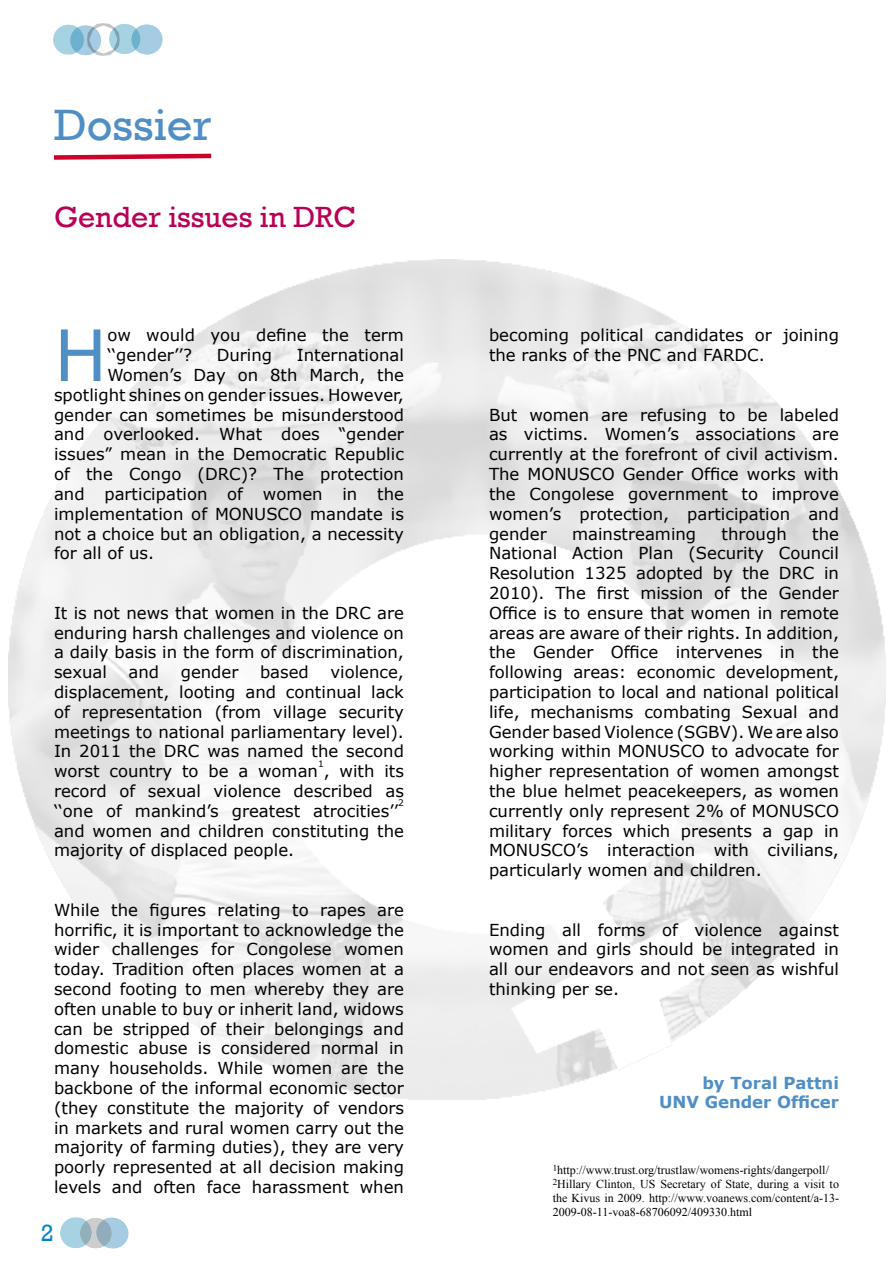
<style>
.page{position:relative;width:893px;height:1263px;background:#fff}
.page>*{position:absolute;margin:0;border:0;box-sizing:border-box;transform-origin:0 0}
.t1{font:70.95px "Verdana";color:#4f8fc6}
.t2{font:45px "Rockwell";color:#4f8fc6}
.t3{font:30px "Rockwell";color:#b90056}
.t4{font:24px "Rockwell";color:#0085ca}
.t5{font:16.5px/19.8px "Verdana";color:#000;text-align:justify}
.t6{font:700 16.5px/19.8px "Verdana";color:#4f8fc6;text-align:right}
.t7{font:12px/14.2px "Times New Roman";color:#000}
.t8{font:9px "Verdana";color:#000}
</style>
<div class="page">
<hr style="left:75px;top:1217px;width:1px;height:30px;background:#0080aa">
<hr style="left:113px;top:1218px;width:1px;height:30px;background:#006faf">
<hr style="left:111px;top:1218px;width:1px;height:30px;background:#006faf">
<svg style="left:60px;top:1218px;width:35px;height:30px"></svg>
<hr style="left:96px;top:1218px;width:1px;height:30px;background:#707173">
<hr style="left:95px;top:1218px;width:1px;height:30px;background:#707173">
<img style="left:9px;top:259px;width:877px;height:841px">
<hr style="left:147px;top:25px;width:1px;height:30px;background:#006faf">
<svg style="left:60px;top:23px;width:87px;height:33px"></svg>
<svg style="left:54px;top:153px;width:158px;height:7px"></svg>
<h2 class="t2" style="left:54px;top:99px;width:159px">Dossier</h2>
<h3 class="t3" style="left:54px;top:199px;width:304px">Gender issues in DRC</h3>
<h1 class="t1" style="left:54px;top:306px;width:55px">H</h1>
<p class="t5" style="left:107px;top:325px;width:298px">ow would you define the term ‘‘gender’’?</p>
<p class="t5" style="left:217px;top:345px;width:57px">During</p>
<p class="t5" style="left:297px;top:345px;width:109px">International</p>
<p class="t5" style="left:107px;top:365px;width:298px">Women’s Day on 8th March, the</p>
<p class="t5" style="left:54px;top:385px;width:351px">spotlight shines on gender issues. However,</p>
<p class="t5" style="left:54px;top:405px;width:351px">gender can sometimes be misunderstood</p>
<p class="t5" style="left:54px;top:424px;width:351px">and overlooked. What does “gender</p>
<p class="t5" style="left:54px;top:444px;width:351px">issues” mean in the Democratic Republic</p>
<p class="t5" style="left:54px;top:464px;width:351px">of the Congo (DRC)? The protection</p>
<p class="t5" style="left:54px;top:484px;width:351px">and participation of women in the</p>
<p class="t5" style="left:54px;top:504px;width:351px">implementation of MONUSCO mandate is</p>
<p class="t5" style="left:54px;top:523px;width:351px">not a choice but an obligation, a necessity</p>
<p class="t5" style="left:54px;top:543px;width:102px">for all of us.</p>
<p class="t5" style="left:54px;top:603px;width:351px">It is not news that women in the DRC are enduring harsh challenges and violence on a daily basis in the form of discrimination, sexual</p>
<p class="t5" style="left:54px;top:662px;width:351px;text-indent:276px">violence, displacement, looting and continual lack of representation (from village security meetings to national parliamentary level).<br>In 2011 the DRC was named the second worst country to be a woman , with its</p>
<p class="t5" style="left:129px;top:662px;width:32px">and</p>
<p class="t5" style="left:181px;top:662px;width:59px">gender</p>
<p class="t5" style="left:260px;top:662px;width:50px">based</p>
<p class="t8" style="left:318px;top:757px;width:7px">1</p>
<p class="t5" style="left:54px;top:781px;width:351px">record of sexual violence described as ‘‘one of mankind’s greatest atrocities’’</p>
<p class="t8" style="left:398px;top:797px;width:7px">2</p>
<p class="t5" style="left:54px;top:820px;width:351px">and women and children constituting the majority of displaced people.</p>
<p class="t5" style="left:54px;top:900px;width:351px">While the figures relating to rapes are horrific, it is important to acknowledge the wider challenges for Congolese women today. Tradition often places women at a second footing to men whereby they are often unable to buy or inherit land, widows can be stripped of their belongings and domestic abuse is considered normal in many households. While women are the backbone of the informal economic sector (they constitute the majority of vendors in markets and rural women carry out the majority of farming duties), they are very poorly represented at all decision making levels and often face harassment when</p>
<h3 class="t4" style="left:41px;top:1219px;width:15px">2</h3>
<p class="t5" style="left:489px;top:325px;width:351px">becoming political candidates or joining the ranks of the PNC and FARDC.</p>
<p class="t5" style="left:489px;top:405px;width:351px">But women are refusing to be labeled as victims. Women’s associations are currently at the forefront of civil activism.<br>The MONUSCO Gender Office works with the Congolese government to improve women’s protection, participation and gender</p>
<p class="t5" style="left:489px;top:523px;width:351px;text-indent:323px">the National Action Plan (Security Council Resolution 1325 adopted by the DRC in 2010). The first mission of the Gender Office is to ensure that women in remote areas are aware of their rights. In addition, the Gender Office intervenes in the following areas: economic development, participation to local and national political life, mechanisms combating Sexual and Gender based Violence (SGBV). We are also working within MONUSCO to advocate for higher representation of women amongst the blue helmet peacekeepers, as women currently only represent 2% of MONUSCO military forces which presents a gap in MONUSCO’s interaction with civilians, particularly women and children.</p>
<p class="t5" style="left:572px;top:523px;width:126px">mainstreaming</p>
<p class="t5" style="left:722px;top:523px;width:67px">through</p>
<p class="t5" style="left:489px;top:919px;width:351px">Ending all forms of violence against women and girls should be integrated in all our endeavors and not seen as wishful thinking per se.</p>
<p class="t6" style="left:659px;top:1072px;width:181px">by Toral Pattni<br>UNV Gender Officer</p>
<p class="t7" style="left:553px;top:1162px;width:288px"><sup>1</sup>http://www.trust.org/trustlaw/womens-rights/dangerpoll/ <sup>2</sup>Hillary Clinton, US Secretary of State, during a visit to the Kivus in 2009. http://www.voanews.com/content/a-13- 2009-08-11-voa8-68706092/409330.html</p>
</div>
